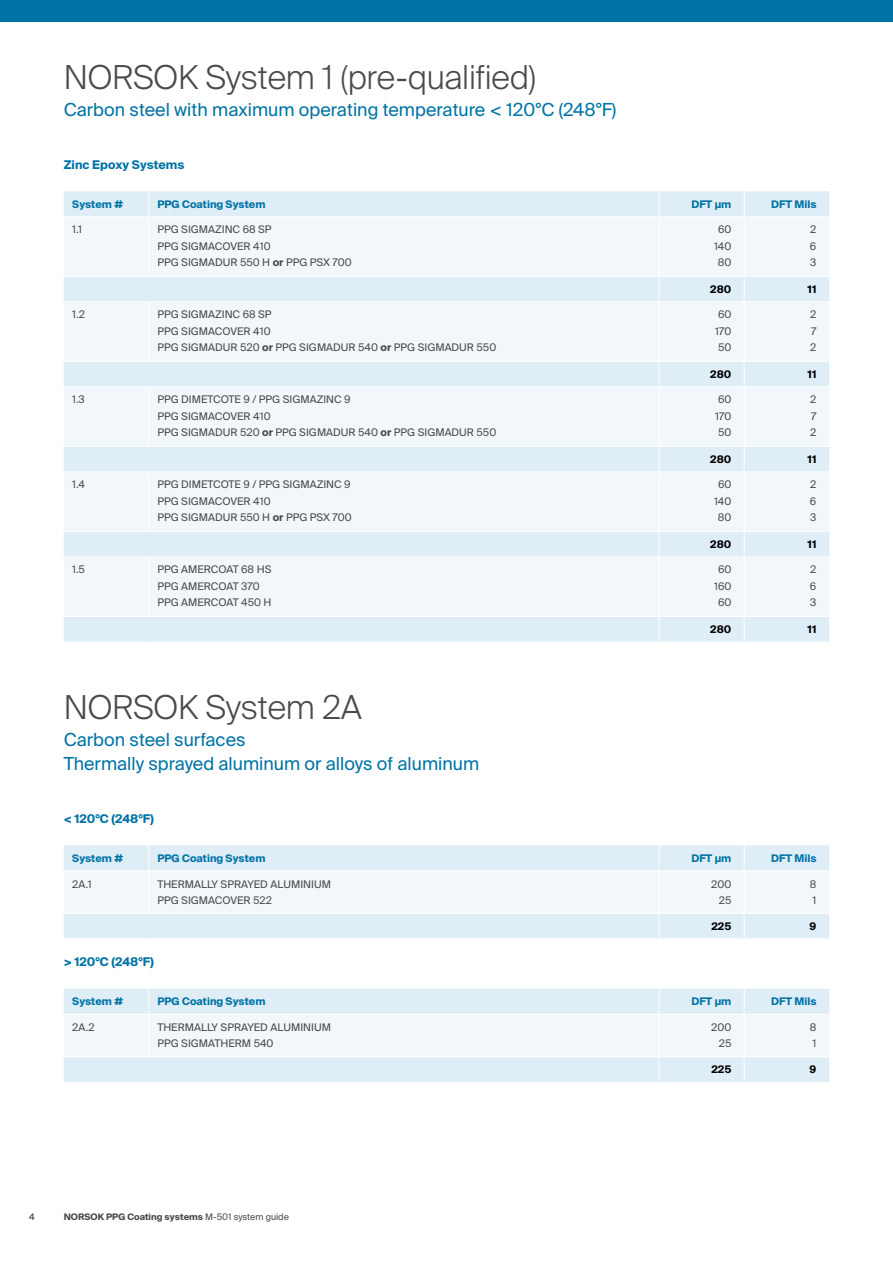
<style>
.page{position:relative;width:893px;height:1263px;background:#fff}
.page>*{position:absolute;margin:0;border:0;box-sizing:border-box;transform-origin:0 0}
.t1{font:300 33px "Suisse Intl";letter-spacing:-.005em;color:#4a4a49}
.t2{font:18px/24px "Suisse Intl";color:#0073a5}
.t3{font:700 12px "Suisse Intl";color:#0073a5}
.t4{font:10.5px/16.5px "Suisse Intl";color:#4a4a49}
.t5{font:700 10.5px "Suisse Intl";color:#0073a5}
.t6{font:700 10.5px "Suisse Intl";color:#000}
.t7{font:700 9px "Suisse Intl";color:#4a4a49}
.t8{font:500 9px "Suisse Intl";color:#4a4a49}
.s1{font-weight:700}
.s2{font-weight:400}
</style>
<div class="page">
<div style="left:0;top:0;width:893px;height:21px;background:#0073a5"></div>
<svg style="left:64px;top:845px;width:765px;height:93px"></svg>
<svg style="left:64px;top:989px;width:765px;height:93px"></svg>
<div style="left:64px;top:191px;width:765px;height:451px;background:#dfedf6"></div>
<svg style="left:64px;top:217px;width:765px;height:399px;fill:#f2f7fb"></svg>
<svg style="left:148px;top:191px;width:1px;height:25px"></svg>
<svg style="left:659px;top:191px;width:1px;height:25px"></svg>
<svg style="left:744px;top:191px;width:1px;height:25px"></svg>
<hr style="left:64px;top:216px;width:85px;height:1px;background:#fff">
<hr style="left:149px;top:216px;width:510px;height:1px;background:#fff">
<hr style="left:148px;top:217px;width:1px;height:59px;background:#fff">
<hr style="left:659px;top:216px;width:85px;height:1px;background:#fff">
<hr style="left:659px;top:217px;width:1px;height:59px;background:#fff">
<hr style="left:744px;top:216px;width:85px;height:1px;background:#fff">
<hr style="left:744px;top:217px;width:1px;height:59px;background:#fff">
<hr style="left:64px;top:276px;width:85px;height:1px;background:#fff">
<hr style="left:149px;top:276px;width:510px;height:1px;background:#fff">
<hr style="left:659px;top:276px;width:85px;height:1px;background:#fff">
<svg style="left:659px;top:277px;width:1px;height:24px"></svg>
<hr style="left:744px;top:276px;width:85px;height:1px;background:#fff">
<svg style="left:744px;top:277px;width:1px;height:24px"></svg>
<hr style="left:64px;top:301px;width:85px;height:1px;background:#fff">
<hr style="left:149px;top:301px;width:510px;height:1px;background:#fff">
<hr style="left:148px;top:302px;width:1px;height:59px;background:#fff">
<hr style="left:659px;top:301px;width:85px;height:1px;background:#fff">
<hr style="left:659px;top:302px;width:1px;height:59px;background:#fff">
<hr style="left:744px;top:301px;width:85px;height:1px;background:#fff">
<hr style="left:744px;top:302px;width:1px;height:59px;background:#fff">
<hr style="left:64px;top:361px;width:85px;height:1px;background:#fff">
<hr style="left:149px;top:361px;width:510px;height:1px;background:#fff">
<hr style="left:659px;top:361px;width:85px;height:1px;background:#fff">
<svg style="left:659px;top:362px;width:1px;height:24px"></svg>
<hr style="left:744px;top:361px;width:85px;height:1px;background:#fff">
<svg style="left:744px;top:362px;width:1px;height:24px"></svg>
<hr style="left:64px;top:386px;width:85px;height:1px;background:#fff">
<hr style="left:149px;top:386px;width:510px;height:1px;background:#fff">
<hr style="left:148px;top:387px;width:1px;height:59px;background:#fff">
<hr style="left:659px;top:386px;width:85px;height:1px;background:#fff">
<hr style="left:659px;top:387px;width:1px;height:59px;background:#fff">
<hr style="left:744px;top:386px;width:85px;height:1px;background:#fff">
<hr style="left:744px;top:387px;width:1px;height:59px;background:#fff">
<hr style="left:64px;top:446px;width:85px;height:1px;background:#fff">
<hr style="left:149px;top:446px;width:510px;height:1px;background:#fff">
<hr style="left:659px;top:446px;width:85px;height:1px;background:#fff">
<svg style="left:659px;top:447px;width:1px;height:24px"></svg>
<hr style="left:744px;top:446px;width:85px;height:1px;background:#fff">
<svg style="left:744px;top:447px;width:1px;height:24px"></svg>
<hr style="left:64px;top:471px;width:85px;height:1px;background:#fff">
<hr style="left:149px;top:471px;width:510px;height:1px;background:#fff">
<hr style="left:148px;top:472px;width:1px;height:59px;background:#fff">
<hr style="left:659px;top:471px;width:85px;height:1px;background:#fff">
<hr style="left:659px;top:472px;width:1px;height:59px;background:#fff">
<hr style="left:744px;top:471px;width:85px;height:1px;background:#fff">
<hr style="left:744px;top:472px;width:1px;height:59px;background:#fff">
<hr style="left:64px;top:531px;width:85px;height:1px;background:#fff">
<hr style="left:149px;top:531px;width:510px;height:1px;background:#fff">
<hr style="left:659px;top:531px;width:85px;height:1px;background:#fff">
<svg style="left:659px;top:532px;width:1px;height:25px"></svg>
<hr style="left:744px;top:531px;width:85px;height:1px;background:#fff">
<svg style="left:744px;top:532px;width:1px;height:25px"></svg>
<hr style="left:64px;top:557px;width:85px;height:1px;background:#fff">
<hr style="left:149px;top:557px;width:510px;height:1px;background:#fff">
<hr style="left:148px;top:557px;width:1px;height:59px;background:#fff">
<hr style="left:659px;top:557px;width:85px;height:1px;background:#fff">
<hr style="left:659px;top:557px;width:1px;height:59px;background:#fff">
<hr style="left:744px;top:557px;width:85px;height:1px;background:#fff">
<hr style="left:744px;top:557px;width:1px;height:59px;background:#fff">
<hr style="left:64px;top:616px;width:85px;height:1px;background:#fff">
<hr style="left:149px;top:616px;width:510px;height:1px;background:#fff">
<hr style="left:659px;top:616px;width:85px;height:1px;background:#fff">
<svg style="left:659px;top:617px;width:1px;height:25px"></svg>
<hr style="left:744px;top:616px;width:85px;height:1px;background:#fff">
<svg style="left:744px;top:617px;width:1px;height:25px"></svg>
<h1 class="t1" style="left:64px;top:58px;width:474px">NORSOK System 1 (pre-qualified)</h1>
<h2 class="t2" style="left:64px;top:98px;width:554px">Carbon steel with maximum operating temperature &lt; 120°C (248°F)</h2>
<p class="t3" style="left:64px;top:158px;width:122px">Zinc Epoxy Systems</p>
<p class="t5" style="left:72px;top:198px;width:52px">System #</p>
<p class="t5" style="left:157px;top:198px;width:110px">PPG Coating System</p>
<p class="t5" style="left:691px;top:198px;width:41px">DFT µm</p>
<p class="t5" style="left:771px;top:198px;width:47px">DFT Mils</p>
<p class="t4" style="left:72px;top:221px;width:11px">1.1</p>
<p class="t4" style="left:157px;top:221px;width:196px">PPG SIGMAZINC 68 SP<br>PPG SIGMACOVER 410<br>PPG SIGMADUR 550 H <span class="s1">or</span> PPG PSX 700</p>
<p class="t4" style="left:714px;top:221px;width:19px;text-align:center">60<br>140<br>80</p>
<p class="t4" style="left:810px;top:221px;width:8px;text-align:justify">2<br>6<br>3</p>
<p class="t6" style="left:710px;top:283px;width:23px">280</p>
<p class="t6" style="left:808px;top:283px;width:10px">11</p>
<p class="t4" style="left:72px;top:306px;width:14px">1.2</p>
<p class="t4" style="left:157px;top:306px;width:340px">PPG SIGMAZINC 68 SP<br>PPG SIGMACOVER 410<br>PPG SIGMADUR 520 <span class="s1">or</span> PPG SIGMADUR 540 <span class="s1">or</span> PPG SIGMADUR 550</p>
<p class="t4" style="left:715px;top:306px;width:18px;text-align:justify">60<br>170<br>50</p>
<p class="t4" style="left:810px;top:306px;width:8px;text-align:justify">2<br>7<br>2</p>
<p class="t6" style="left:710px;top:368px;width:23px">280</p>
<p class="t6" style="left:808px;top:368px;width:10px">11</p>
<p class="t4" style="left:72px;top:391px;width:14px">1.3</p>
<p class="t4" style="left:157px;top:391px;width:340px">PPG DIMETCOTE 9 / PPG SIGMAZINC 9<br>PPG SIGMACOVER 410<br>PPG SIGMADUR 520 <span class="s1">or</span> PPG SIGMADUR 540 <span class="s1">or</span> PPG SIGMADUR 550</p>
<p class="t4" style="left:715px;top:391px;width:18px;text-align:justify">60<br>170<br>50</p>
<p class="t4" style="left:810px;top:391px;width:8px;text-align:justify">2<br>7<br>2</p>
<p class="t6" style="left:710px;top:453px;width:23px">280</p>
<p class="t6" style="left:808px;top:453px;width:10px">11</p>
<p class="t4" style="left:72px;top:477px;width:14px">1.4</p>
<p class="t4" style="left:157px;top:477px;width:196px">PPG DIMETCOTE 9 / PPG SIGMAZINC 9<br>PPG SIGMACOVER 410<br>PPG SIGMADUR 550 H <span class="s1">or</span> PPG PSX 700</p>
<p class="t4" style="left:714px;top:476px;width:19px;text-align:center">60<br>140<br>80</p>
<p class="t4" style="left:810px;top:476px;width:8px;text-align:justify">2<br>6<br>3</p>
<p class="t6" style="left:710px;top:538px;width:23px">280</p>
<p class="t6" style="left:808px;top:538px;width:10px">11</p>
<p class="t4" style="left:72px;top:562px;width:14px">1.5</p>
<p class="t4" style="left:157px;top:562px;width:116px">PPG AMERCOAT 68 HS<br>PPG AMERCOAT 370<br>PPG AMERCOAT 450 H</p>
<p class="t4" style="left:714px;top:562px;width:19px;text-align:center">60<br>160<br>60</p>
<p class="t4" style="left:810px;top:561px;width:8px;text-align:justify">2<br>6<br>3</p>
<p class="t6" style="left:710px;top:623px;width:23px">280</p>
<p class="t6" style="left:808px;top:623px;width:10px">11</p>
<h1 class="t1" style="left:64px;top:688px;width:299px">NORSOK System 2A</h1>
<h2 class="t2" style="left:64px;top:728px;width:417px">Carbon steel surfaces<br>Thermally sprayed aluminum or alloys of aluminum</h2>
<p class="t3" style="left:64px;top:812px;width:92px">&lt; 120°C (248°F)</p>
<p class="t5" style="left:72px;top:852px;width:52px">System #</p>
<p class="t5" style="left:157px;top:852px;width:110px">PPG Coating System</p>
<p class="t5" style="left:691px;top:852px;width:41px">DFT µm</p>
<p class="t5" style="left:771px;top:852px;width:47px">DFT Mils</p>
<p class="t4" style="left:72px;top:875px;width:21px">2A.1</p>
<p class="t4" style="left:157px;top:875px;width:175px">THERMALLY SPRAYED ALUMINIUM<br>PPG SIGMACOVER 522</p>
<p class="t4" style="left:711px;top:875px;width:22px;text-align:right">200<br>25</p>
<p class="t4" style="left:810px;top:875px;width:8px">8<br>1</p>
<p class="t6" style="left:711px;top:920px;width:21px">225</p>
<p class="t6" style="left:810px;top:920px;width:8px">9</p>
<p class="t3" style="left:64px;top:955px;width:92px">&gt; 120°C (248°F)</p>
<p class="t5" style="left:72px;top:995px;width:52px">System #</p>
<p class="t5" style="left:157px;top:995px;width:110px">PPG Coating System</p>
<p class="t5" style="left:691px;top:995px;width:41px">DFT µm</p>
<p class="t5" style="left:771px;top:995px;width:47px">DFT Mils</p>
<p class="t4" style="left:72px;top:1019px;width:24px">2A.2</p>
<p class="t4" style="left:157px;top:1019px;width:175px">THERMALLY SPRAYED ALUMINIUM<br>PPG SIGMATHERM 540</p>
<p class="t4" style="left:711px;top:1019px;width:22px;text-align:right">200<br>25</p>
<p class="t4" style="left:810px;top:1019px;width:8px">8<br>1</p>
<p class="t6" style="left:711px;top:1064px;width:21px">225</p>
<p class="t6" style="left:810px;top:1064px;width:8px">9</p>
<p class="t8" style="left:29px;top:1212px;width:7px">4</p>
<p class="t7" style="left:64px;top:1212px;width:227px">NORSOK PPG Coating systems <span class="s2">M-501 system guide</span></p>
</div>
